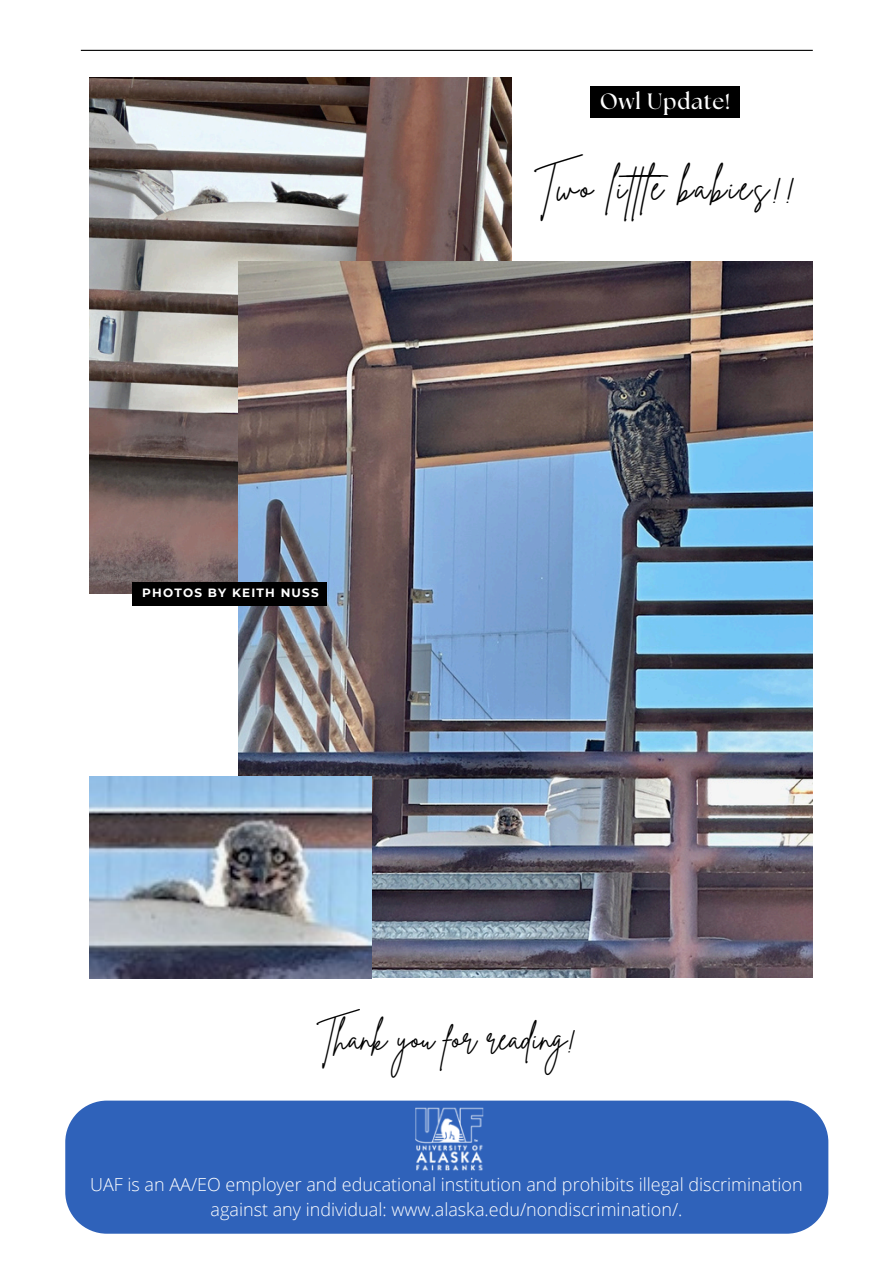
<style>
.page{position:relative;width:894px;height:1264px;background:#fff}
.page>*{position:absolute;margin:0;border:0;box-sizing:border-box;transform-origin:0 0}
.t1{font:37.5px "Brittany Signature";letter-spacing:.065em;color:#000}
.t2{font:33.45px "Brittany Signature";color:#000}
.t3{font:700 22.2px "The Seasons";letter-spacing:.04em;color:#fff}
.t4{font:300 18px/24.8px "Open Sans";color:#fff;text-align:center}
.t5{font:700 12px "Montserrat";letter-spacing:.1em;color:#fff}
</style>
<div class="page">
<hr style="left:81px;top:50px;width:731px;height:1px;background:#000">
<div style="left:65px;top:1100px;width:763px;height:133px;background:#2f62ba"></div>
<img style="left:192px;top:1100px;width:509px;height:74px">
<img style="left:89px;top:78px;width:422px;height:515px">
<img style="left:238px;top:261px;width:574px;height:716px">
<img style="left:89px;top:776px;width:283px;height:202px">
<div style="left:590px;top:86px;width:149px;height:32px;background:#000"></div>
<div style="left:133px;top:582px;width:194px;height:23px;background:#000"></div>
<h2 class="t3" style="left:599px;top:91px;width:132px">Owl Update!</h2>
<p class="t5" style="left:142px;top:585px;width:178px">PHOTOS BY KEITH NUSS</p>
<h4 class="t1" style="left:534px;top:162px;width:263px">Two little babies!!</h4>
<p class="t2" style="left:317px;top:1015px;width:261px">Thank you for reading!</p>
<p class="t4" style="left:90px;top:1172px;width:713px">UAF is an AA/EO employer and educational institution and prohibits illegal discrimination against any individual: www.alaska.edu/nondiscrimination/.</p>
</div>
